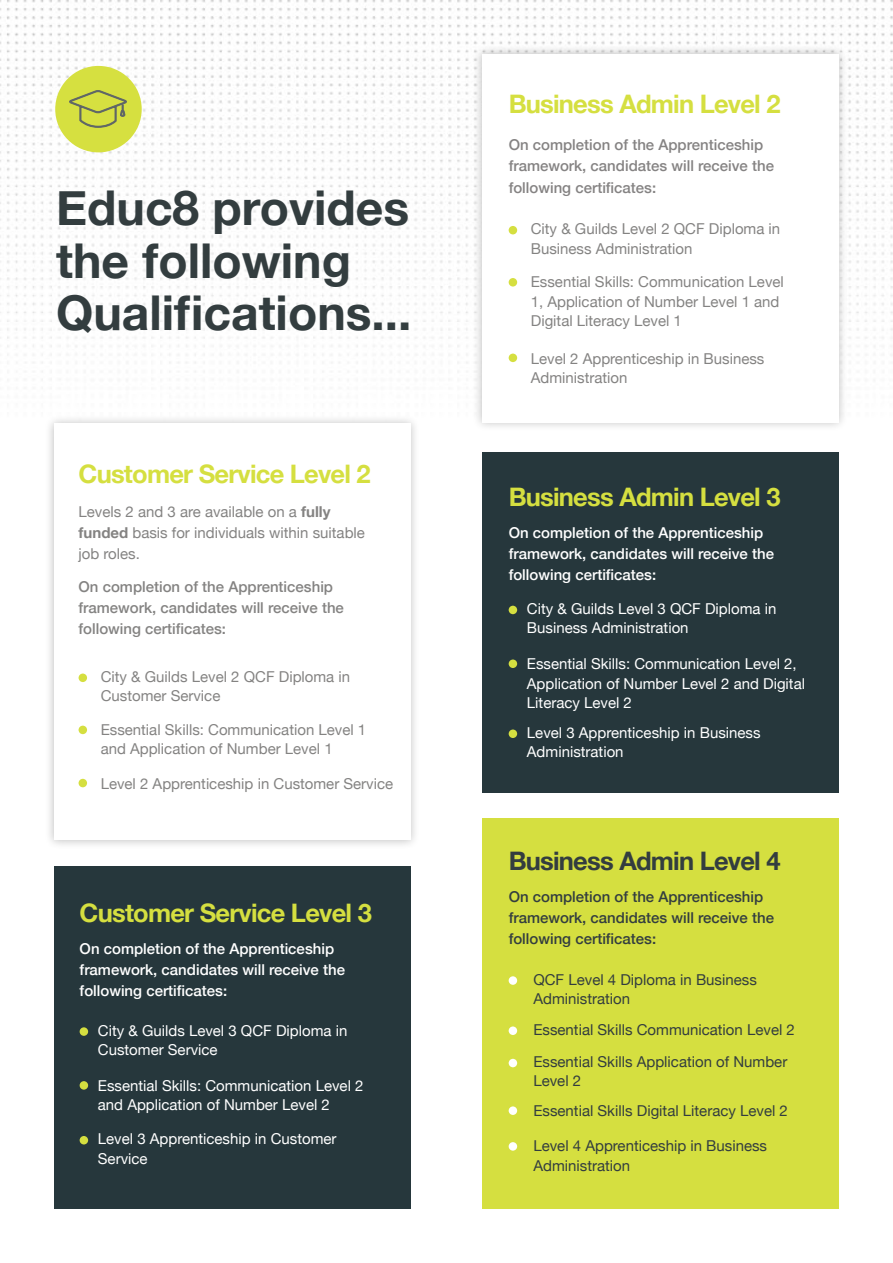
<style>
.page{position:relative;width:893px;height:1263px;background:#fff}
.page>*{position:absolute;margin:0;border:0;box-sizing:border-box;transform-origin:0 0}
.t1{font:700 48px/52.5px "Helvetica Neue";color:#333d3f}
.t2{font:700 25.5px "Helvetica Neue";letter-spacing:-.03em;color:#d5df40}
.t3{font:700 25.5px "Helvetica Neue";letter-spacing:-.03em;color:#333d3f}
.t4{font:15px/19.5px "Helvetica Neue";color:#848382}
.t5{font:15px/19.5px "Helvetica Neue";color:#fff}
.t6{font:15px/19.5px "Helvetica Neue";color:#333d3f}
.t7{font:500 15px/21px "Helvetica Neue";color:#fff}
.t8{font:500 15px/21px "Helvetica Neue";color:#858383}
.t9{font:500 15px/21px "Helvetica Neue";color:#848382}
.t10{font:500 15px/21px "Helvetica Neue";color:#333d3f}
.s1{font-weight:700}
</style>
<div class="page">
<img style="left:0;top:0;width:893px;height:867px">
<div style="left:482px;top:453px;width:357px;height:340px;background:#26373c"></div>
<div style="left:54px;top:867px;width:357px;height:342px;background:#26373c"></div>
<div style="left:472px;top:44px;width:376px;height:388px;background:#000;opacity:.25"></div>
<div style="left:482px;top:54px;width:357px;height:368px;background:#fff"></div>
<div style="left:44px;top:414px;width:376px;height:435px;background:#000;opacity:.25"></div>
<div style="left:54px;top:424px;width:357px;height:416px;background:#fff"></div>
<div style="left:79px;top:673px;width:8px;height:9px;background:#d5df40;border-radius:50%"></div>
<div style="left:509px;top:226px;width:8px;height:8px;background:#d5df40;border-radius:50%"></div>
<div style="left:509px;top:278px;width:8px;height:9px;background:#d5df40;border-radius:50%"></div>
<div style="left:509px;top:354px;width:8px;height:8px;background:#d5df40;border-radius:50%"></div>
<div style="left:79px;top:726px;width:8px;height:8px;background:#d5df40;border-radius:50%"></div>
<div style="left:79px;top:779px;width:8px;height:8px;background:#d5df40;border-radius:50%"></div>
<div style="left:509px;top:606px;width:8px;height:8px;background:#d5df40;border-radius:50%"></div>
<div style="left:509px;top:659px;width:8px;height:9px;background:#d5df40;border-radius:50%"></div>
<div style="left:509px;top:729px;width:8px;height:9px;background:#d5df40;border-radius:50%"></div>
<div style="left:80px;top:1027px;width:8px;height:9px;background:#d5df40;border-radius:50%"></div>
<div style="left:80px;top:1081px;width:8px;height:9px;background:#d5df40;border-radius:50%"></div>
<div style="left:80px;top:1136px;width:8px;height:8px;background:#d5df40;border-radius:50%"></div>
<div style="left:482px;top:818px;width:357px;height:391px;background:#d5df40"></div>
<div style="left:509px;top:976px;width:8px;height:9px;background:#fff;border-radius:50%"></div>
<div style="left:509px;top:1059px;width:8px;height:8px;background:#fff;border-radius:50%"></div>
<div style="left:509px;top:1026px;width:8px;height:9px;background:#fff;border-radius:50%"></div>
<div style="left:509px;top:1106px;width:8px;height:9px;background:#fff;border-radius:50%"></div>
<div style="left:509px;top:1142px;width:8px;height:9px;background:#fff;border-radius:50%"></div>
<div style="left:55px;top:66px;width:87px;height:86px;background:#d6e040;border-radius:50%"></div>
<svg style="left:69px;top:90px;width:58px;height:38px"></svg>
<h1 class="t1" style="left:56px;top:183px;width:357px">Educ8 provides the following<br>Qualifications...</h1>
<h2 class="t2" style="left:79px;top:454px;width:294px">Customer Service Level 2</h2>
<p class="t4" style="left:79px;top:502px;width:288px;line-height:21px">Levels 2 and 3 are available on a <span class="s1">fully funded</span> basis for individuals within suitable job roles.</p>
<p class="t9" style="left:79px;top:575px;width:267px">On completion of the Apprenticeship framework, candidates will receive the following certificates:</p>
<p class="t4" style="left:101px;top:667px;width:251px">City &amp; Guilds Level 2 QCF Diploma in<br>Customer Service</p>
<p class="t4" style="left:101px;top:721px;width:267px">Essential Skills: Communication Level 1 and Application of Number Level 1</p>
<p class="t4" style="left:101px;top:775px;width:294px">Level 2 Apprenticeship in Customer Service</p>
<h2 class="t2" style="left:80px;top:893px;width:294px">Customer Service Level 3</h2>
<p class="t7" style="left:80px;top:936px;width:267px">On completion of the Apprenticeship framework, candidates will receive the following certificates:</p>
<p class="t5" style="left:98px;top:1021px;width:251px">City &amp; Guilds Level 3 QCF Diploma in<br>Customer Service</p>
<p class="t5" style="left:98px;top:1076px;width:267px">Essential Skills: Communication Level 2 and Application of Number Level 2</p>
<p class="t5" style="left:98px;top:1130px;width:240px">Level 3 Apprenticeship in Customer<br>Service</p>
<h2 class="t2" style="left:509px;top:83px;width:273px">Business Admin Level 2</h2>
<p class="t8" style="left:509px;top:133px;width:267px">On completion of the Apprenticeship framework, candidates will receive the following certificates:</p>
<p class="t4" style="left:531px;top:220px;width:251px">City &amp; Guilds Level 2 QCF Diploma in<br>Business Administration</p>
<p class="t4" style="left:531px;top:273px;width:255px">Essential Skills: Communication Level<br>1, Application of Number Level 1 and<br>Digital Literacy Level 1</p>
<p class="t4" style="left:531px;top:349px;width:235px">Level 2 Apprenticeship in Business<br>Administration</p>
<h2 class="t2" style="left:509px;top:477px;width:273px">Business Admin Level 3</h2>
<p class="t7" style="left:509px;top:521px;width:267px">On completion of the Apprenticeship framework, candidates will receive the following certificates:</p>
<p class="t5" style="left:527px;top:600px;width:251px">City &amp; Guilds Level 3 QCF Diploma in<br>Business Administration</p>
<p class="t5" style="left:527px;top:655px;width:280px">Essential Skills: Communication Level 2,<br>Application of Number Level 2 and Digital<br>Literacy Level 2</p>
<p class="t5" style="left:527px;top:724px;width:235px">Level 3 Apprenticeship in Business<br>Administration</p>
<h2 class="t3" style="left:509px;top:841px;width:273px">Business Admin Level 4</h2>
<p class="t10" style="left:509px;top:885px;width:267px">On completion of the Apprenticeship framework, candidates will receive the following certificates:</p>
<p class="t6" style="left:533px;top:971px;width:225px">QCF Level 4 Diploma in Business<br>Administration</p>
<p class="t6" style="left:533px;top:1020px;width:263px">Essential Skills Communication Level 2</p>
<p class="t6" style="left:533px;top:1052px;width:255px">Essential Skills Application of Number<br>Level 2</p>
<p class="t6" style="left:533px;top:1102px;width:256px">Essential Skills Digital Literacy Level 2</p>
<p class="t6" style="left:533px;top:1137px;width:235px">Level 4 Apprenticeship in Business<br>Administration</p>
</div>
